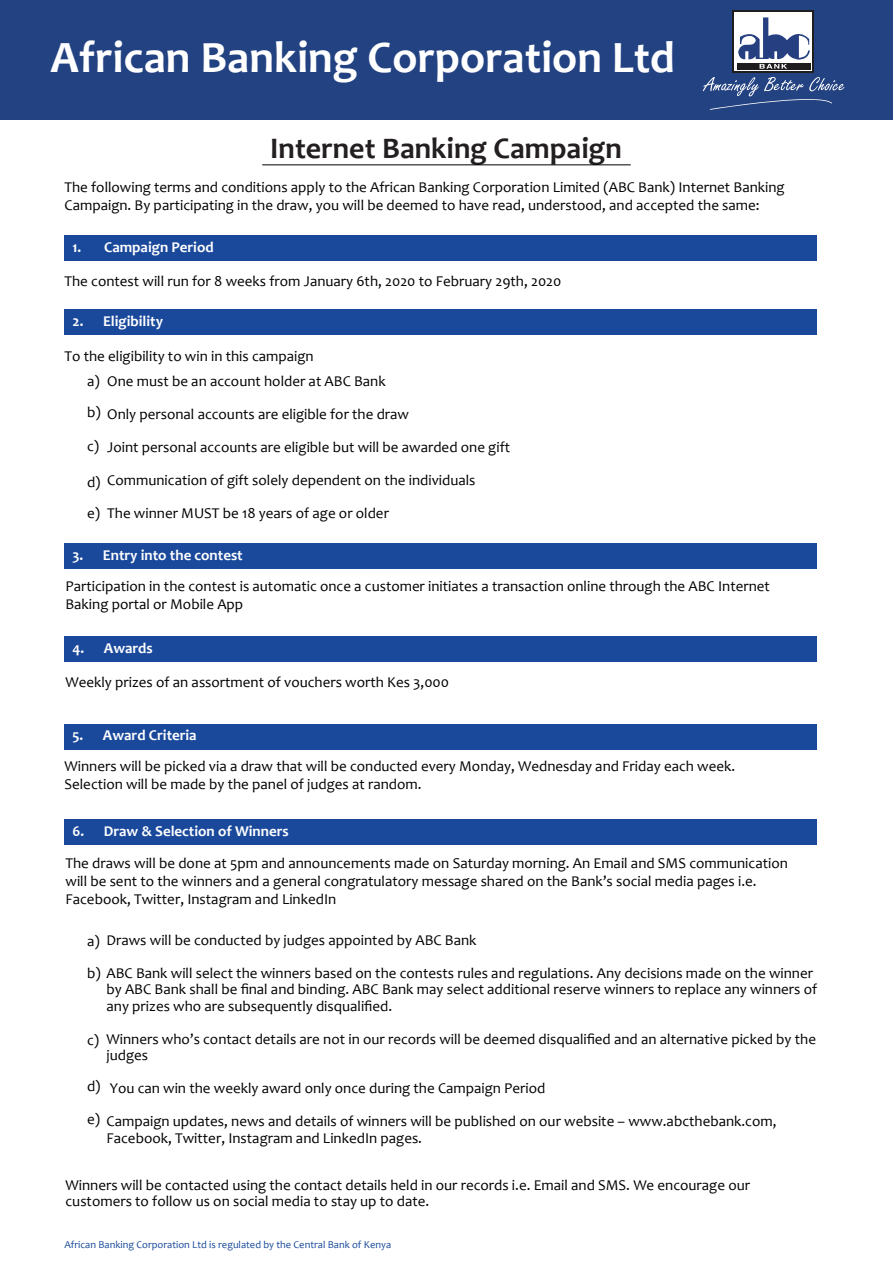
<style>
.page{position:relative;width:893px;height:1263px;background:#fff}
.page>*{position:absolute;margin:0;border:0;box-sizing:border-box;transform-origin:0 0}
.t1{font:700 45px "Candara";color:#fff}
.t2{font:700 30px "Candara";color:#231f20}
.t3{font:15px/18px "Candara";color:#000}
.t4{font:700 15px "Candara";color:#fff}
.t5{font:10.5px "Candara";color:#1a4a9b}
</style>
<div class="page">
<div style="left:64px;top:235px;width:753px;height:26px;background:#1a499c"></div>
<div style="left:0;top:0;width:893px;height:119px;background:#234282"></div>
<div style="left:733px;top:11px;width:81px;height:62px;background:linear-gradient(to right,#201d1e,#201d1e)"></div>
<svg style="left:735px;top:13px;width:77px;height:58px"></svg>
<div style="left:737px;top:63px;width:73px;height:6px;background:#201d1e"></div>
<svg style="left:738px;top:17px;width:72px;height:52px"></svg>
<svg style="left:703px;top:77px;width:141px;height:33px"></svg>
<hr style="left:262px;top:164px;width:369px;height:1px;background:#000">
<div style="left:64px;top:310px;width:753px;height:25px;background:#1a499c"></div>
<div style="left:64px;top:543px;width:753px;height:25px;background:#1a499c"></div>
<div style="left:64px;top:636px;width:753px;height:25px;background:#1a499c"></div>
<div style="left:65px;top:724px;width:752px;height:25px;background:#1a499c"></div>
<div style="left:64px;top:819px;width:753px;height:25px;background:#1a499c"></div>
<h1 class="t1" style="left:51px;top:29px;width:626px">African Banking Corporation Ltd</h1>
<h2 class="t2" style="left:270px;top:130px;width:353px">Internet Banking Campaign</h2>
<p class="t3" style="left:65px;top:178px;width:722px">The following terms and conditions apply to the African Banking Corporation Limited (ABC Bank) Internet Banking<br>Campaign. By participating in the draw, you will be deemed to have read, understood, and accepted the same:</p>
<p class="t4" style="left:73px;top:238px;width:143px">1. Campaign Period</p>
<p class="t3" style="left:64px;top:272px;width:498px">The contest will run for 8 weeks from January 6th, 2020 to February 29th, 2020</p>
<p class="t4" style="left:73px;top:312px;width:92px">2. Eligibility</p>
<p class="t3" style="left:107px;top:343px;width:280px;line-height:25px;text-indent:-43px">To the eligibility to win in this campaign<br>One must be an account holder at ABC Bank</p>
<p class="t3" style="left:107px;top:405px;width:303px">Only personal accounts are eligible for the draw</p>
<p class="t3" style="left:107px;top:438px;width:404px">Joint personal accounts are eligible but will be awarded one gift</p>
<p class="t3" style="left:107px;top:471px;width:370px">Communication of gift solely dependent on the individuals</p>
<p class="t3" style="left:107px;top:504px;width:283px">The winner MUST be 18 years of age or older</p>
<p class="t4" style="left:73px;top:545px;width:172px">3. Entry into the contest</p>
<p class="t3" style="left:65px;top:577px;width:706px">Participation in the contest is automatic once a customer initiates a transaction online through the ABC Internet<br>Baking portal or Mobile App</p>
<p class="t4" style="left:73px;top:638px;width:82px">4. Awards</p>
<p class="t3" style="left:65px;top:673px;width:385px">Weekly prizes of an assortment of vouchers worth Kes 3,000</p>
<p class="t4" style="left:73px;top:726px;width:126px">5. Award Criteria</p>
<p class="t3" style="left:87px;top:365px;width:15px;line-height:31.5px">a) b)</p>
<p class="t3" style="left:87px;top:437px;width:14px">c)</p>
<p class="t3" style="left:87px;top:467px;width:15px;line-height:30.8px">d) e)</p>
<p class="t3" style="left:65px;top:757px;width:672px">Winners will be picked via a draw that will be conducted every Monday, Wednesday and Friday each week.<br>Selection will be made by the panel of judges at random.</p>
<p class="t4" style="left:73px;top:822px;width:218px">6. Draw &amp; Selection of Winners</p>
<p class="t3" style="left:66px;top:854px;width:724px">The draws will be done at 5pm and announcements made on Saturday morning. An Email and SMS communication will be sent to the winners and a general congratulatory message shared on the Bank’s social media pages i.e.<br>Facebook, Twitter, Instagram and LinkedIn</p>
<p class="t3" style="left:107px;top:931px;width:372px">Draws will be conducted by judges appointed by ABC Bank</p>
<p class="t3" style="left:107px;top:964px;width:712px;line-height:16.5px;text-indent:-20px">b) ABC Bank will select the winners based on the contests rules and regulations. Any decisions made on the winner by ABC Bank shall be final and binding. ABC Bank may select additional reserve winners to replace any winners of any prizes who are subsequently disqualified.</p>
<p class="t3" style="left:107px;top:1030px;width:711px;line-height:16.5px">Winners who’s contact details are not in our records will be deemed disqualified and an alternative picked by the judges</p>
<p class="t3" style="left:110px;top:1079px;width:437px">You can win the weekly award only once during the Campaign Period</p>
<p class="t3" style="left:107px;top:1113px;width:671px;line-height:16.5px">Campaign updates, news and details of winners will be published on our website – www.abcthebank.com,<br>Facebook, Twitter, Instagram and LinkedIn pages.</p>
<p class="t3" style="left:87px;top:932px;width:14px">a)</p>
<p class="t3" style="left:87px;top:1031px;width:14px">c)</p>
<p class="t3" style="left:87px;top:1077px;width:15px">d)</p>
<p class="t3" style="left:87px;top:1110px;width:14px">e)</p>
<p class="t3" style="left:66px;top:1177px;width:686px;line-height:16.5px">Winners will be contacted using the contact details held in our records i.e. Email and SMS. We encourage our customers to follow us on social media to stay up to date.</p>
<p class="t5" style="left:64px;top:1238px;width:328px">African Banking Corporation Ltd is regulated by the Central Bank of Kenya</p>
</div>
